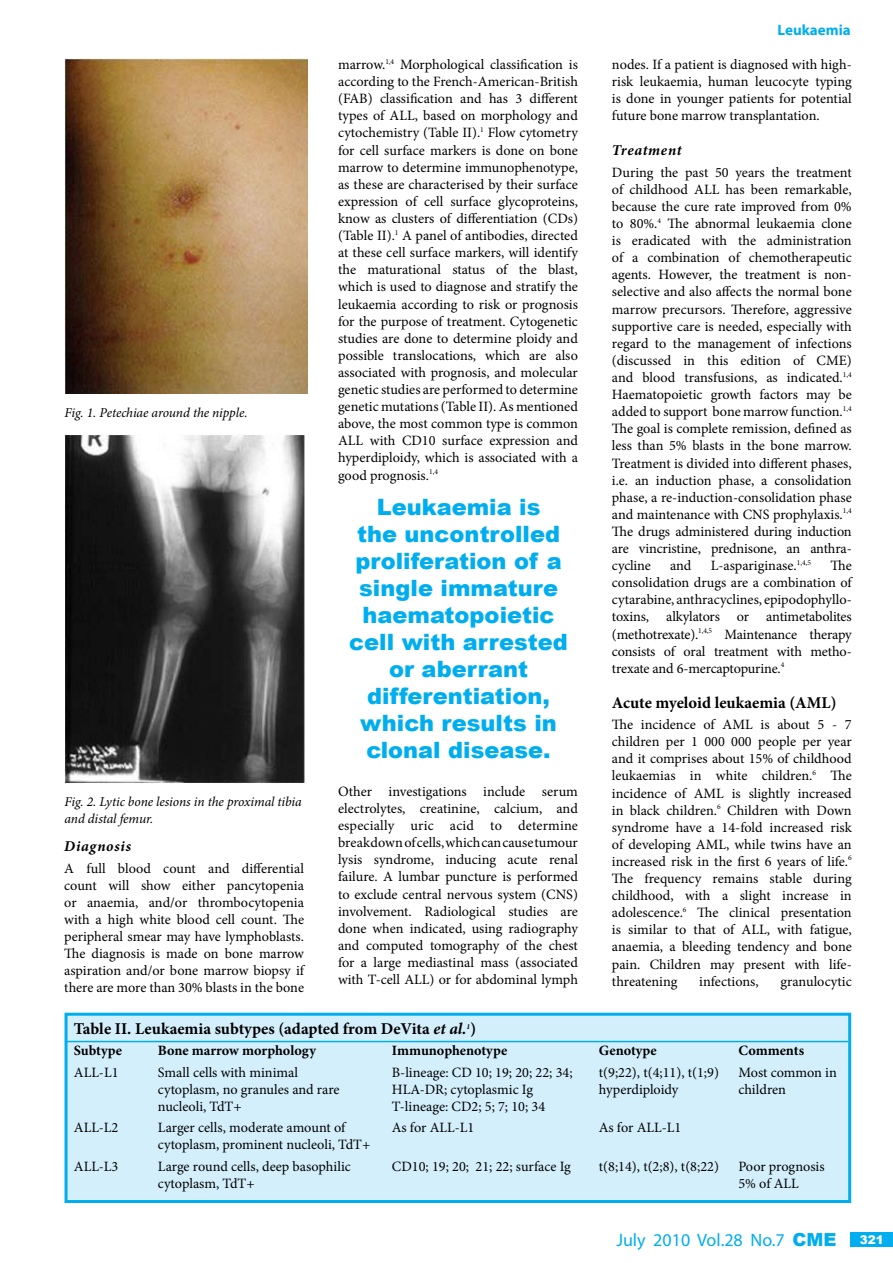
<style>
.page{position:relative;width:893px;height:1263px;background:#fff}
.page>*{position:absolute;margin:0;border:0;box-sizing:border-box;transform-origin:0 0}
.t1{font:900 22.5px/27px "Arial";color:#00aeef;text-align:center}
.t2{font:18px "Myriad";color:#00aeef}
.t3{font:700 16.5px "Minion Pro";color:#000}
.t4{font:italic 700 15px "Minion Pro";letter-spacing:.05em;color:#000}
.t5{font:700 15px "Myriad Pro";color:#00aeef}
.t6{font:14.25px/17.1px "Minion Pro";letter-spacing:-.005em;color:#000;text-align:justify}
.t7{font:700 14.25px "Minion Pro";color:#000}
.t8{font:italic 13.5px/16.2px "Minion Pro";letter-spacing:-.01em;color:#000}
.t9{font:900 12px "Arial";color:#fff}
.s1{font-style:italic}
.s2{font-family:"Arial";font-weight:900}
</style>
<div class="page">
<div style="left:850px;top:1232px;width:43px;height:15px;background:#00aeef"></div>
<div style="left:66px;top:1014px;width:784px;height:187px;background:#d4effc"></div>
<div style="left:65px;top:1013px;width:786px;height:190px;border:3px solid #00aeef"></div>
<hr style="left:66px;top:1041px;width:782px;height:1px;background:#00aeef">
<img style="left:65px;top:435px;width:239px;height:348px">
<img style="left:65px;top:58px;width:242px;height:335px">
<p class="t8" style="left:65px;top:404px;width:185px">Fig. 1. Petechiae around the nipple.</p>
<p class="t8" style="left:65px;top:794px;width:239px">Fig. 2. Lytic bone lesions in the proximal tibia and distal femur.</p>
<p class="t4" style="left:64px;top:836px;width:68px">Diagnosis</p>
<p class="t6" style="left:64px;top:860px;width:241px">A full blood count and differential count will show either pancytopenia or anaemia, and/or thrombocytopenia with a high white blood cell count. The peripheral smear may have lymphoblasts.<br>The diagnosis is made on bone marrow aspiration and/or bone marrow biopsy if there are more than 30% blasts in the bone</p>
<p class="t6" style="left:338px;top:56px;width:241px">marrow.<sup>1,4</sup> Morphological classification is according to the French-American-British (FAB) classification and has 3 different types of ALL, based on morphology and cytochemistry (Table II).<sup>1</sup> Flow cytometry for cell surface markers is done on bone marrow to determine immunophenotype, as these are characterised by their surface expression of cell surface glycoproteins, know as clusters of differentiation (CDs) (Table II).<sup>1</sup> A panel of antibodies, directed at these cell surface markers, will identify the maturational status of the blast, which is used to diagnose and stratify the leukaemia according to risk or prognosis for the purpose of treatment. Cytogenetic studies are done to determine ploidy and possible translocations, which are also associated with prognosis, and molecular genetic studies are performed to determine genetic mutations (Table II). As mentioned above, the most common type is common ALL with CD10 surface expression and hyperdiploidy, which is associated with a good prognosis.<sup>1,4</sup></p>
<h1 class="t1" style="left:349px;top:493px;width:220px">Leukaemia is<br>the uncontrolled proliferation of a single immature haematopoietic cell with arrested or aberrant differentiation, which results in clonal disease.</h1>
<p class="t6" style="left:338px;top:783px;width:241px">Other investigations include serum electrolytes, creatinine, calcium, and especially uric acid to determine breakdown of cells, which can cause tumour lysis syndrome, inducing acute renal failure. A lumbar puncture is performed to exclude central nervous system (CNS) involvement. Radiological studies are done when indicated, using radiography and computed tomography of the chest for a large mediastinal mass (associated with T-cell ALL) or for abdominal lymph</p>
<p class="t5" style="left:778px;top:20px;width:75px">Leukaemia</p>
<p class="t6" style="left:612px;top:56px;width:241px">nodes. If a patient is diagnosed with high&shy;risk leukaemia, human leucocyte typing is done in younger patients for potential future bone marrow transplantation.</p>
<p class="t4" style="left:612px;top:140px;width:71px">Treatment</p>
<p class="t6" style="left:612px;top:164px;width:241px">During the past 50 years the treatment of childhood ALL has been remarkable, because the cure rate improved from 0% to 80%.<sup>4</sup> The abnormal leukaemia clone is eradicated with the administration of a combination of chemotherapeutic agents. However, the treatment is non&shy;selective and also affects the normal bone marrow precursors. Therefore, aggressive supportive care is needed, especially with regard to the management of infections (discussed in this edition of CME) and blood transfusions, as indicated.<sup>1,4<br></sup>Haematopoietic growth factors may be added to support bone marrow function.<sup>1,4<br></sup>The goal is complete remission, defined as less than 5% blasts in the bone marrow.<br>Treatment is divided into different phases, i.e. an induction phase, a consolidation phase, a re-induction-consolidation phase and maintenance with CNS prophylaxis.<sup>1,4<br></sup>The drugs administered during induction are vincristine, prednisone, an anthra&shy;cycline</p>
<p class="t6" style="left:670px;top:557px;width:23px">and</p>
<p class="t6" style="left:711px;top:557px;width:102px">L-aspariginase.<sup>1,4,5</sup></p>
<p class="t6" style="left:612px;top:557px;width:241px;text-indent:219px">The consolidation drugs are a combination of cytarabine, anthracyclines, epipodophyllo&shy;toxins, alkylators or antimetabolites (methotrexate).<sup>1,4,5</sup> Maintenance therapy consists of oral treatment with metho&shy;trexate and 6-mercaptopurine.<sup>4</sup></p>
<p class="t3" style="left:612px;top:691px;width:226px">Acute myeloid leukaemia (AML)</p>
<p class="t6" style="left:612px;top:716px;width:241px">The incidence of AML is about 5 - 7 children per 1 000 000 people per year and it comprises about 15% of childhood leukaemias in white children.<sup>6</sup> The incidence of AML is slightly increased in black children.<sup>6</sup> Children with Down syndrome have a 14-fold increased risk of developing AML, while twins have an increased risk in the first 6 years of life.<sup>6<br></sup>The frequency remains stable during childhood, with a slight increase in adolescence.<sup>6</sup> The clinical presentation is similar to that of ALL, with fatigue, anaemia, a bleeding tendency and bone pain. Children may present with life&shy;threatening</p>
<p class="t6" style="left:699px;top:972px;width:61px">infections,</p>
<p class="t6" style="left:780px;top:972px;width:73px">granulocytic</p>
<p class="t3" style="left:74px;top:1017px;width:404px">Table II. Leukaemia subtypes (adapted from DeVita <span class="s1">et al.</span><sup>1</sup>)</p>
<p class="t7" style="left:74px;top:1041px;width:50px">Subtype</p>
<p class="t7" style="left:158px;top:1041px;width:160px">Bone marrow morphology</p>
<p class="t7" style="left:392px;top:1041px;width:117px">Immunophenotype</p>
<p class="t7" style="left:599px;top:1041px;width:59px">Genotype</p>
<p class="t7" style="left:738px;top:1041px;width:67px">Comments</p>
<p class="t6" style="left:74px;top:1064px;width:46px">ALL-L1</p>
<p class="t6" style="left:158px;top:1064px;width:142px">Small cells with minimal</p>
<p class="t6" style="left:392px;top:1064px;width:182px">B-lineage: CD 10; 19; 20; 22; 34;</p>
<p class="t6" style="left:599px;top:1064px;width:122px">t(9;22), t(4;11), t(1;9)</p>
<p class="t6" style="left:738px;top:1064px;width:100px">Most common in</p>
<p class="t6" style="left:158px;top:1081px;width:183px">cytoplasm, no granules and rare</p>
<p class="t6" style="left:392px;top:1081px;width:143px">HLA-DR; cytoplasmic Ig</p>
<p class="t6" style="left:599px;top:1081px;width:81px">hyperdiploidy</p>
<p class="t6" style="left:738px;top:1081px;width:49px">children</p>
<p class="t6" style="left:158px;top:1098px;width:85px">nucleoli, TdT+</p>
<p class="t6" style="left:392px;top:1098px;width:155px">T-lineage: CD2; 5; 7; 10; 34</p>
<p class="t6" style="left:74px;top:1119px;width:46px">ALL-L2</p>
<p class="t6" style="left:158px;top:1119px;width:189px">Larger cells, moderate amount of</p>
<p class="t6" style="left:392px;top:1119px;width:84px">As for ALL-L1</p>
<p class="t6" style="left:599px;top:1119px;width:84px">As for ALL-L1</p>
<p class="t6" style="left:158px;top:1136px;width:214px">cytoplasm, prominent nucleoli, TdT+</p>
<p class="t6" style="left:74px;top:1158px;width:46px">ALL-L3</p>
<p class="t6" style="left:158px;top:1158px;width:194px">Large round cells, deep basophilic</p>
<p class="t6" style="left:392px;top:1158px;width:181px">CD10; 19; 20; 21; 22; surface Ig</p>
<p class="t6" style="left:599px;top:1158px;width:122px">t(8;14), t(2;8), t(8;22)</p>
<p class="t6" style="left:738px;top:1158px;width:88px">Poor prognosis</p>
<p class="t6" style="left:158px;top:1175px;width:98px">cytoplasm, TdT+</p>
<p class="t6" style="left:738px;top:1175px;width:62px">5% of ALL</p>
<p class="t2" style="left:616px;top:1231px;width:221px">July 2010 Vol.28 No.7 <span class="s2">CME</span></p>
<p class="t9" style="left:860px;top:1231px;width:26px">321</p>
</div>
